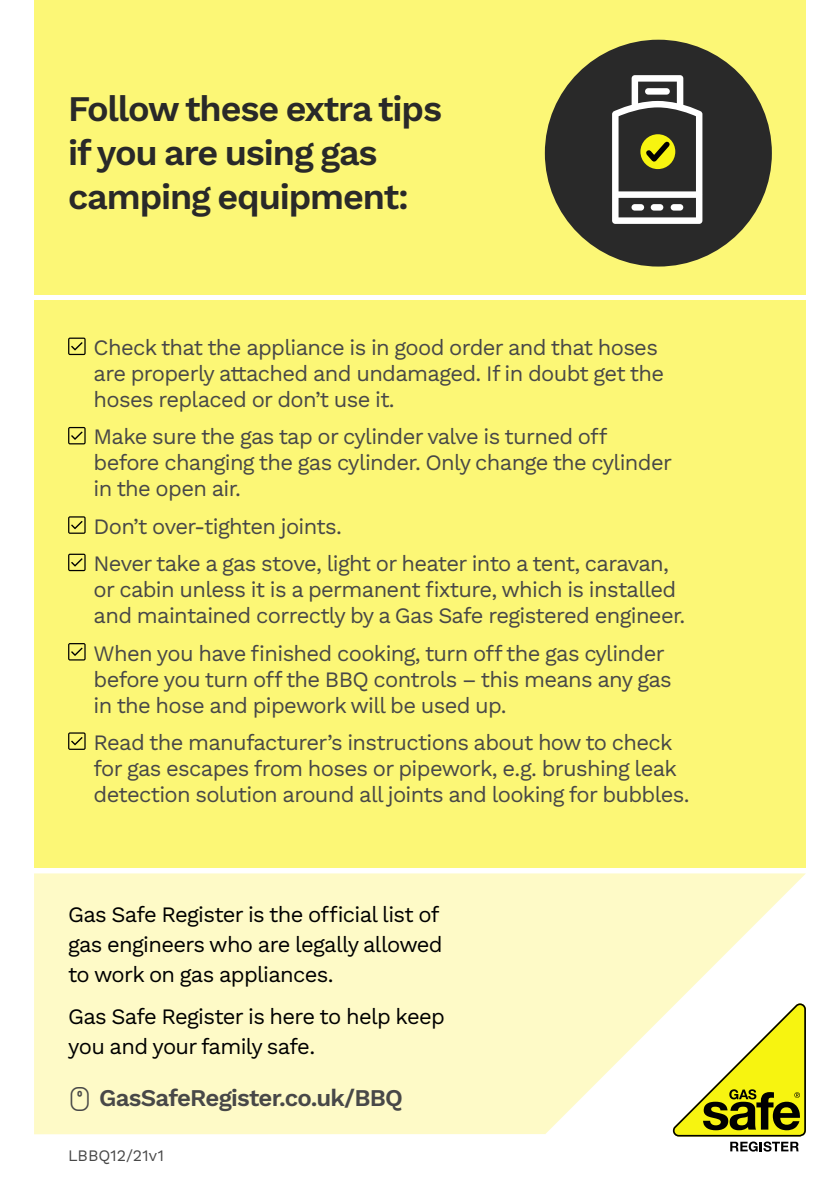
<style>
.page{position:relative;width:840px;height:1191px;background:#fff}
.page>*{position:absolute;margin:0;border:0;box-sizing:border-box;transform-origin:0 0}
.t1{font:36px/44px "Work Sans";letter-spacing:-.03em;color:#292929}
.t2{font:24px "Work Sans";letter-spacing:-.03em;color:#484848}
.t3{font:22px/26px "Work Sans";letter-spacing:-.03em;color:#484848}
.t4{font:22px/30px "Work Sans";letter-spacing:-.03em;color:#000}
.t5{font:16px "Work Sans";color:#484848}
</style>
<div class="page">
<div style="left:34px;top:0;width:771px;height:295px;background:#fcf776"></div>
<div style="left:34px;top:300px;width:771px;height:567px;background:#fcf776"></div>
<svg style="left:34px;top:873px;width:771px;height:261px;background:#fefacb"></svg>
<svg style="left:672px;top:1003px;width:133px;height:148px"></svg>
<svg style="left:68px;top:337px;width:18px;height:18px"></svg>
<svg style="left:68px;top:427px;width:18px;height:17px"></svg>
<svg style="left:68px;top:516px;width:18px;height:18px"></svg>
<svg style="left:68px;top:553px;width:18px;height:18px"></svg>
<svg style="left:68px;top:643px;width:18px;height:17px"></svg>
<svg style="left:68px;top:732px;width:18px;height:18px"></svg>
<div style="left:544px;top:40px;width:227px;height:226px;background:#292929;border-radius:50%"></div>
<svg style="left:612px;top:75px;width:90px;height:149px"></svg>
<svg style="left:71px;top:1087px;width:18px;height:23px"></svg>
<h1 class="t1" style="left:68px;top:85px;width:375px">Follow these extra tips if you are using gas camping equipment:</h1>
<p class="t3" style="left:94px;top:334px;width:571px">Check that the appliance is in good order and that hoses are properly attached and undamaged. If in doubt get the hoses replaced or don’t use it.</p>
<p class="t3" style="left:94px;top:423px;width:579px">Make sure the gas tap or cylinder valve is turned off before changing the gas cylinder. Only change the cylinder in the open air.</p>
<p class="t3" style="left:94px;top:507px;width:576px;line-height:37.4px">Don’t over-tighten joints.<br>Never take a gas stove, light or heater into a tent, caravan,</p>
<p class="t3" style="left:94px;top:576px;width:593px">or cabin unless it is a permanent fixture, which is installed and maintained correctly by a Gas Safe registered engineer.</p>
<p class="t3" style="left:94px;top:639px;width:579px">When you have finished cooking, turn off the gas cylinder before you turn off the BBQ controls – this means any gas in the hose and pipework will be used up.</p>
<p class="t3" style="left:94px;top:728px;width:597px">Read the manufacturer’s instructions about how to check for gas escapes from hoses or pipework, e.g. brushing leak detection solution around all joints and looking for bubbles.</p>
<p class="t4" style="left:68px;top:898px;width:376px">Gas Safe Register is the official list of gas engineers who are legally allowed to work on gas appliances.</p>
<p class="t4" style="left:68px;top:1000px;width:378px">Gas Safe Register is here to help keep you and your family safe.</p>
<p class="t2" style="left:99px;top:1079px;width:305px">GasSafeRegister.co.uk/BBQ</p>
<p class="t5" style="left:68px;top:1142px;width:97px">LBBQ12/21v1</p>
</div>
